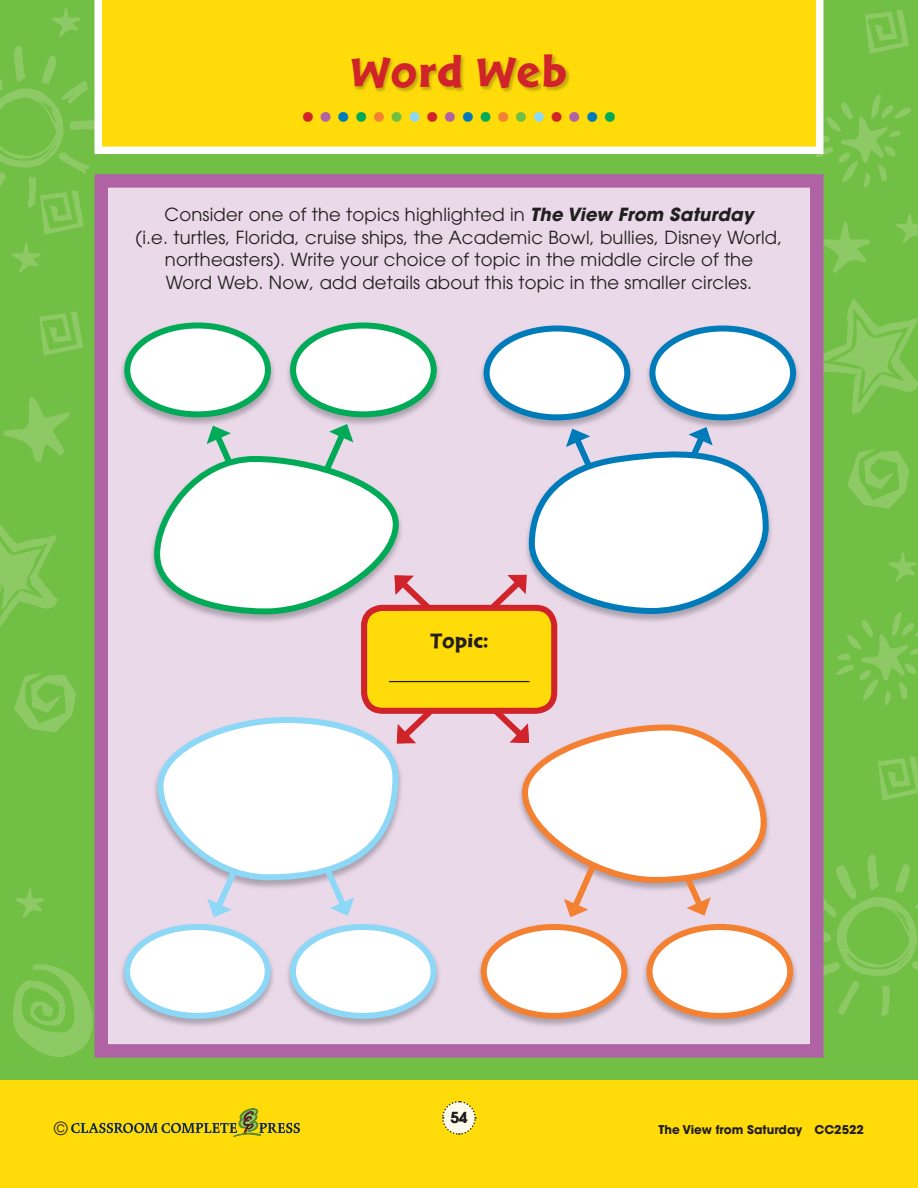
<style>
.page{position:relative;width:918px;height:1188px;background:#fff}
.page>*{position:absolute;margin:0;border:0;box-sizing:border-box;transform-origin:0 0}
.t1{font:46.5px "Cal Sans Heavy KB";letter-spacing:.03em;color:#d1232a}
.t2{font:700 42px "Futura";color:#d1232a}
.t3{font:21.75px "Cal Sans Heavy KB";letter-spacing:.015em;color:#231f20}
.t4{font:18px/22.5px "Avant Garde";letter-spacing:.01em;color:#231f20;text-align:center}
.t5{font:600 15px "Avant Garde";color:#231f20}
.t6{font:700 12px "Avant Garde";color:#231f20}
.s1{color:#af63a5}
.s2{color:#007bba}
.s3{color:#00aa56}
.s4{color:#f48032}
.s5{color:#71bf44}
.s6{color:#8dd7f7}
.s7{font-weight:700;font-style:italic}
</style>
<div class="page">
<div style="left:0;top:1080px;width:918px;height:108px;background:#ffdb0a"></div>
<svg style="left:71px;top:1109px;width:229px;height:28px"></svg>
<svg style="left:442px;top:1101px;width:35px;height:34px"></svg>
<div style="left:0;top:0;width:918px;height:1080px;background:#71bf44"></div>
<svg style="left:824px;top:855px;width:94px;height:162px"></svg>
<svg style="left:824px;top:299px;width:94px;height:116px"></svg>
<svg style="left:848px;top:449px;width:61px;height:60px"></svg>
<svg style="left:836px;top:612px;width:82px;height:93px"></svg>
<svg style="left:878px;top:756px;width:40px;height:45px"></svg>
<svg style="left:888px;top:552px;width:29px;height:30px"></svg>
<svg style="left:895px;top:213px;width:23px;height:30px"></svg>
<svg style="left:827px;top:94px;width:84px;height:94px"></svg>
<svg style="left:865px;top:10px;width:44px;height:44px"></svg>
<svg style="left:824px;top:222px;width:46px;height:51px"></svg>
<svg style="left:13px;top:964px;width:80px;height:93px"></svg>
<svg style="left:14px;top:673px;width:62px;height:60px"></svg>
<svg style="left:3px;top:397px;width:67px;height:65px"></svg>
<svg style="left:51px;top:8px;width:29px;height:29px"></svg>
<svg style="left:11px;top:243px;width:30px;height:30px"></svg>
<svg style="left:0;top:46px;width:91px;height:189px"></svg>
<svg style="left:0;top:524px;width:58px;height:103px"></svg>
<svg style="left:39px;top:312px;width:44px;height:44px"></svg>
<svg style="left:15px;top:888px;width:29px;height:30px"></svg>
<svg style="left:91px;top:0;width:736px;height:157px;background:#fadc1d"></svg>
<div style="left:101px;top:181px;width:716px;height:870px;background:#ead9e9"></div>
<div style="left:94px;top:174px;width:730px;height:884px;border:14px solid #af63a5"></div>
<img style="left:121px;top:924px;width:152px;height:102px">
<div style="left:127px;top:927px;width:141px;height:89px;background:#fff;border-radius:50%"></div>
<div style="left:124px;top:924px;width:147px;height:95px;border:6px solid #8dd7f7;border-radius:50%"></div>
<img style="left:287px;top:924px;width:152px;height:102px">
<div style="left:293px;top:927px;width:141px;height:89px;background:#fff;border-radius:50%"></div>
<div style="left:290px;top:924px;width:147px;height:95px;border:6px solid #8dd7f7;border-radius:50%"></div>
<img style="left:478px;top:924px;width:152px;height:102px">
<div style="left:484px;top:927px;width:140px;height:89px;background:#fff;border-radius:50%"></div>
<div style="left:481px;top:924px;width:146px;height:95px;border:6px solid #f48032;border-radius:50%"></div>
<img style="left:643px;top:924px;width:153px;height:102px">
<div style="left:650px;top:927px;width:140px;height:89px;background:#fff;border-radius:50%"></div>
<div style="left:647px;top:924px;width:146px;height:95px;border:6px solid #f48032;border-radius:50%"></div>
<img style="left:287px;top:329px;width:152px;height:95px">
<div style="left:293px;top:326px;width:141px;height:88px;background:#fff;border-radius:50%"></div>
<div style="left:290px;top:322px;width:147px;height:95px;border:6px solid #00aa56;border-radius:50%"></div>
<img style="left:121px;top:329px;width:153px;height:95px">
<div style="left:127px;top:326px;width:141px;height:88px;background:#fff;border-radius:50%"></div>
<div style="left:124px;top:322px;width:147px;height:95px;border:6px solid #00aa56;border-radius:50%"></div>
<img style="left:647px;top:325px;width:152px;height:99px">
<div style="left:652px;top:328px;width:141px;height:89px;background:#fff;border-radius:50%"></div>
<div style="left:649px;top:326px;width:147px;height:94px;border:6px solid #007bba;border-radius:50%"></div>
<img style="left:481px;top:325px;width:152px;height:99px">
<div style="left:487px;top:328px;width:140px;height:89px;background:#fff;border-radius:50%"></div>
<div style="left:484px;top:326px;width:146px;height:94px;border:6px solid #007bba;border-radius:50%"></div>
<svg style="left:151px;top:424px;width:620px;height:493px"></svg>
<img style="left:351px;top:54px;width:219px;height:39px">
<h1 class="t1" style="left:351px;top:45px;width:218px">WORD WEB</h1>
<h2 class="t2" style="left:301px;top:76px;width:318px">.<span class="s1">.</span><span class="s2">.</span><span class="s3">.</span><span class="s4">.</span><span class="s5">.</span><span class="s6">.</span>.<span class="s1">.</span><span class="s2">.</span><span class="s3">.</span><span class="s4">.</span><span class="s5">.</span><span class="s6">.</span>.<span class="s1">.</span><span class="s2">.</span><span class="s3">.</span></h2>
<p class="t4" style="left:136px;top:203px;width:648px">Consider one of the topics highlighted in <span class="s7">The View From Saturday<br></span>(i.e. turtles, Florida, cruise ships, the Academic Bowl, bullies, Disney World, northeasters). Write your choice of topic in the middle circle of the<br>Word Web. Now, add details about this topic in the smaller circles.</p>
<p class="t3" style="left:430px;top:628px;width:59px">TOPIC:</p>
<p class="t5" style="left:451px;top:1108px;width:18px">54</p>
<p class="t4" style="left:54px;top:1117px;width:15px">©</p>
<p class="t6" style="left:658px;top:1122px;width:207px">The View from Saturday CC2522</p>
</div>
